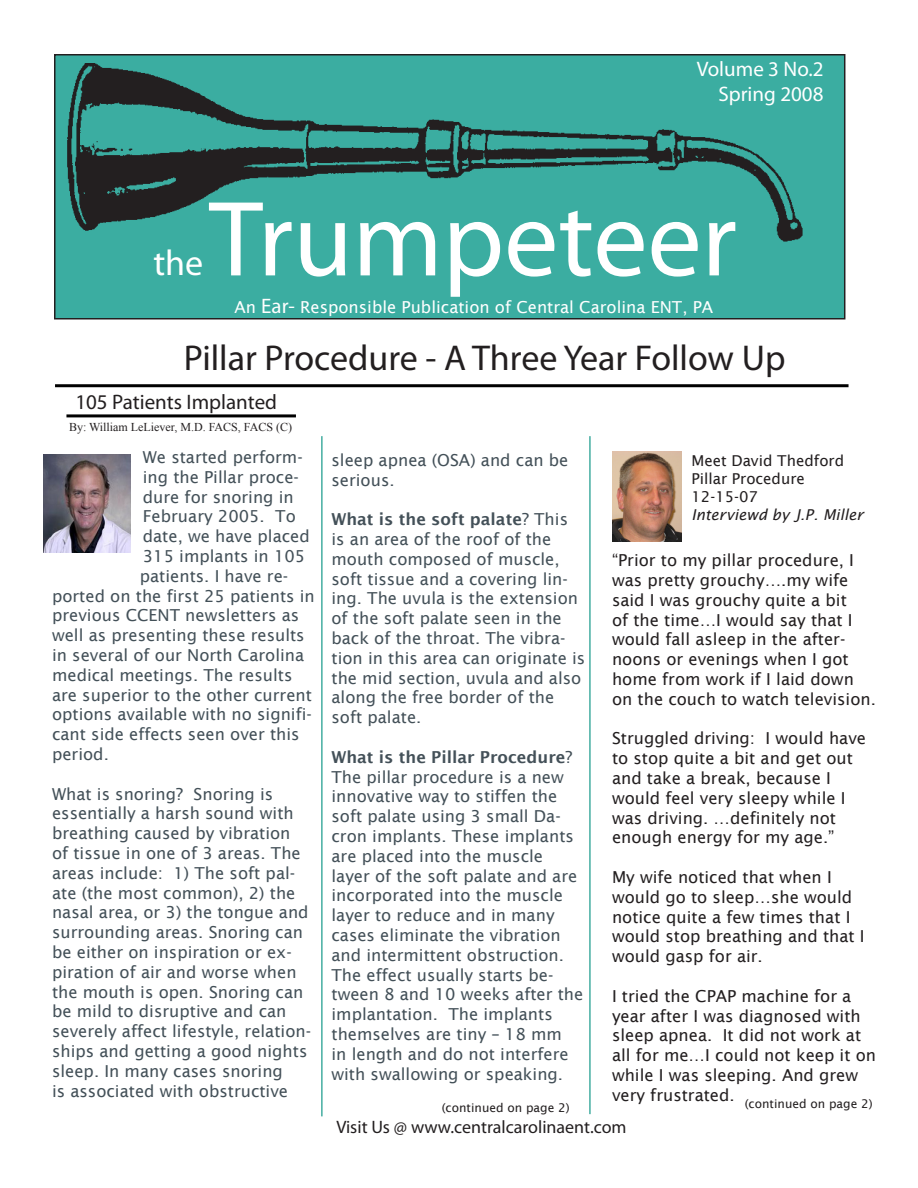
<style>
.page{position:relative;width:918px;height:1188px;background:#fff}
.page>*{position:absolute;margin:0;border:0;box-sizing:border-box;transform-origin:0 0}
.t1{font:108px "Myriad Pro";color:#fff}
.t2{font:36px "Myriad Pro";color:#231f20}
.t3{font:36px "Myriad Pro";color:#fff}
.t4{font:21px "Myriad Pro";color:#fff}
.t5{font:21px "Myriad Pro";color:#231f20}
.t6{font:18px "Myriad Pro";color:#231f20}
.t7{font:16.5px/19.8px "Lucida Sans";color:#435058}
.t8{font:16.5px/19.8px "Lucida Sans";color:#231f20}
.t9{font:16.5px "Lucida Sans";color:#fff}
.t10{font:15px "Lucida Sans";color:#231f20}
.t11{font:italic 15px "Lucida Sans";color:#231f20}
.t12{font:12px "Lucida Sans";color:#231f20}
.t13{font:12px "Times New Roman";color:#231f20}
.s1{font-family:"Myriad Pro";font-size:21px}
.s2{font-weight:600}
</style>
<div class="page">
<div style="left:55px;top:55px;width:790px;height:264px;background:#3bada1"></div>
<div style="left:54px;top:54px;width:791px;height:266px;border:2px solid #231f20"></div>
<hr style="left:321px;top:436px;width:2px;height:680px;background:#44ada1">
<img style="left:68px;top:63px;width:735px;height:178px">
<hr style="left:589px;top:436px;width:2px;height:678px;background:#44ada1">
<hr style="left:55px;top:384px;width:794px;height:3px;background:#000">
<img style="left:44px;top:454px;width:86px;height:98px">
<hr style="left:66px;top:414px;width:230px;height:3px;background:#000">
<img style="left:612px;top:452px;width:69px;height:90px">
<p class="t4" style="left:697px;top:56px;width:128px">Volume 3 No.2</p>
<p class="t4" style="left:718px;top:81px;width:107px">Spring 2008</p>
<p class="t1" style="left:209px;top:173px;width:529px">Trumpeteer</p>
<p class="t3" style="left:153px;top:241px;width:51px">the</p>
<p class="t9" style="left:234px;top:297px;width:480px">An <span class="s1">Ear-</span> Responsible Publication of Central Carolina ENT, PA</p>
<p class="t2" style="left:184px;top:336px;width:603px">Pillar Procedure - A Three Year Follow Up</p>
<p class="t5" style="left:75px;top:389px;width:203px">105 Patients Implanted</p>
<p class="t13" style="left:69px;top:419px;width:225px">By: William LeLiever, M.D. FACS, FACS (C)</p>
<p class="t7" style="left:332px;top:450px;width:238px">sleep apnea (OSA) and can be serious.</p>
<p class="t7" style="left:332px;top:509px;width:255px"><span class="s2">What is the soft palate</span>? This is an area of the roof of the mouth composed of muscle, soft tissue and a covering lin&shy;ing. The uvula is the extension of the soft palate seen in the back of the throat. The vibra&shy;tion in this area can originate is the mid section, uvula and also along the free border of the soft palate.</p>
<p class="t7" style="left:332px;top:747px;width:253px"><span class="s2">What is the Pillar Procedure</span>?<br>The pillar procedure is a new innovative way to stiffen the soft palate using 3 small Da&shy;cron implants. These implants are placed into the muscle layer of the soft palate and are incorporated into the muscle layer to reduce and in many cases eliminate the vibration and intermittent obstruction.<br>The effect usually starts be&shy;tween 8 and 10 weeks after the implantation. The implants themselves are tiny – 18 mm<br>in length and do not interfere with swallowing or speaking.</p>
<p class="t12" style="left:442px;top:1101px;width:129px">(continued on page 2)</p>
<p class="t7" style="left:143px;top:447px;width:161px">We started perform-</p>
<p class="t7" style="left:143px;top:467px;width:158px">ing the Pillar proce-</p>
<p class="t7" style="left:143px;top:487px;width:153px">dure for snoring in</p>
<p class="t7" style="left:143px;top:507px;width:155px">February 2005. To</p>
<p class="t7" style="left:143px;top:526px;width:168px">date, we have placed</p>
<p class="t7" style="left:143px;top:546px;width:164px">315 implants in 105</p>
<p class="t7" style="left:140px;top:566px;width:150px">patients. I have re-</p>
<p class="t7" style="left:52px;top:586px;width:264px">ported on the first 25 patients in</p>
<p class="t7" style="left:52px;top:606px;width:249px">previous CCENT newsletters as</p>
<p class="t7" style="left:52px;top:625px;width:254px">well as presenting these results</p>
<p class="t7" style="left:52px;top:645px;width:254px">in several of our North Carolina</p>
<p class="t7" style="left:52px;top:665px;width:242px">medical meetings. The results</p>
<p class="t7" style="left:52px;top:685px;width:261px">are superior to the other current</p>
<p class="t7" style="left:52px;top:705px;width:261px">options available with no signifi-</p>
<p class="t7" style="left:52px;top:724px;width:249px">cant side effects seen over this</p>
<p class="t7" style="left:52px;top:744px;width:58px">period.</p>
<p class="t7" style="left:52px;top:784px;width:261px">What is snoring? Snoring is essentially a harsh sound with breathing caused by vibration<br>of tissue in one of 3 areas. The areas include: 1) The soft pal&shy;ate (the most common), 2) the nasal area, or 3) the tongue and surrounding areas. Snoring can be either on inspiration or ex&shy;piration of air and worse when the mouth is open. Snoring can be mild to disruptive and can severely affect lifestyle, relation&shy;ships and getting a good nights sleep. In many cases snoring<br>is associated with obstructive</p>
<p class="t10" style="left:692px;top:452px;width:154px">Meet David Thedford</p>
<p class="t10" style="left:692px;top:470px;width:115px">Pillar Procedure</p>
<p class="t10" style="left:692px;top:488px;width:68px">12-15-07</p>
<p class="t11" style="left:692px;top:506px;width:174px">Interviewd by J.P. Miller</p>
<p class="t8" style="left:612px;top:550px;width:265px">“Prior to my pillar procedure, I was pretty grouchy….my wife said I was grouchy quite a bit<br>of the time…I would say that I would fall asleep in the after&shy;noons or evenings when I got home from work if I laid down on the couch to watch television.</p>
<p class="t8" style="left:612px;top:729px;width:256px">Struggled driving: I would have to stop quite a bit and get out and take a break, because I would feel very sleepy while I was driving. …definitely not enough energy for my age.”</p>
<p class="t8" style="left:612px;top:867px;width:254px">My wife noticed that when I would go to sleep…she would notice quite a few times that I would stop breathing and that I would gasp for air.</p>
<p class="t8" style="left:612px;top:986px;width:266px">I tried the CPAP machine for a year after I was diagnosed with sleep apnea. It did not work at all for me…I could not keep it on while I was sleeping. And grew very frustrated.</p>
<p class="t12" style="left:745px;top:1097px;width:129px">(continued on page 2)</p>
<p class="t6" style="left:336px;top:1116px;width:292px">Visit Us @ www.centralcarolinaent.com</p>
</div>
